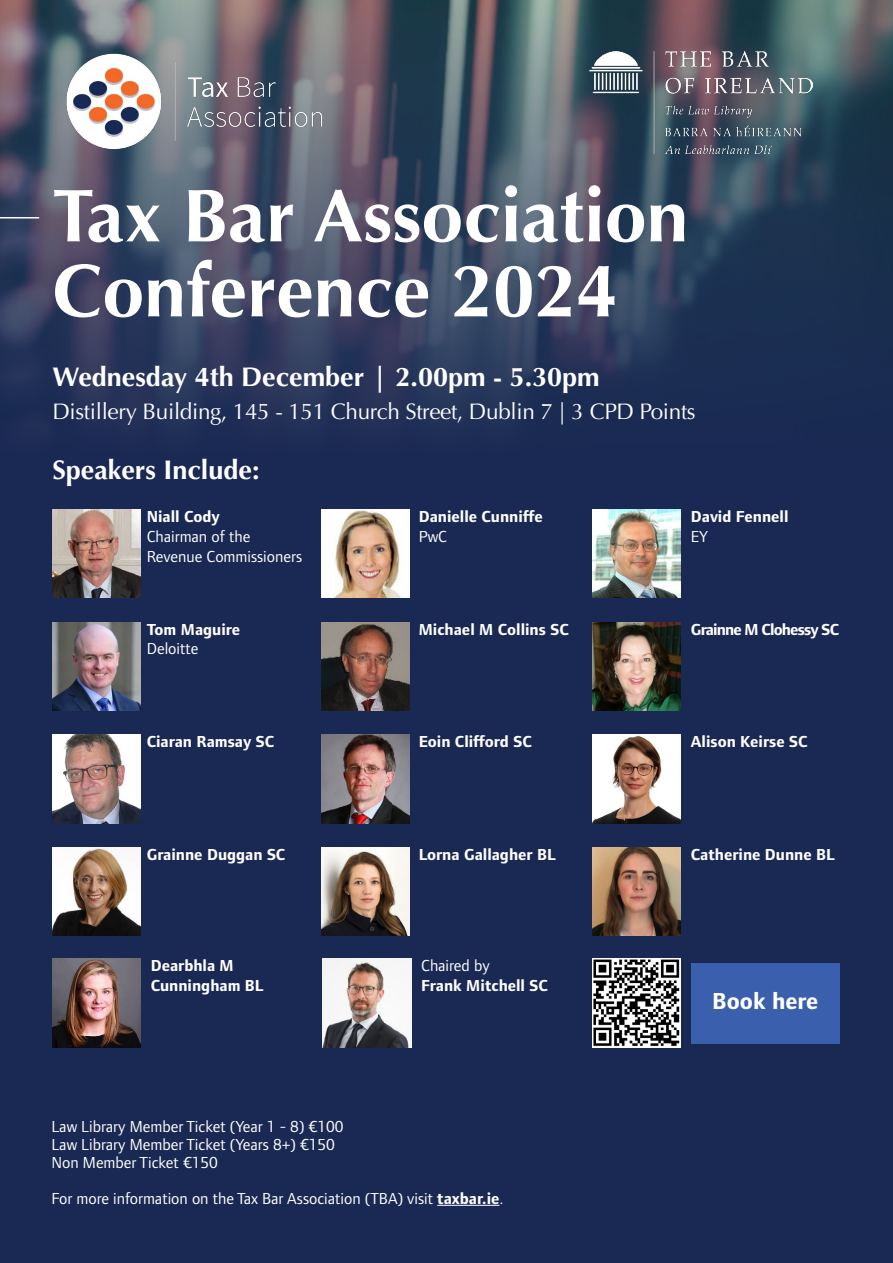
<style>
.page{position:relative;width:893px;height:1263px;background:#192953}
.page>*{position:absolute;margin:0;border:0;box-sizing:border-box;transform-origin:0 0}
.t1{font:700 75px/75px "Optima";color:#fff}
.t2{font:700 27px "Optima";color:#fff}
.t3{font:700 24px "Foundry Form Sans";color:#fff}
.t4{font:22.5px "Optima";letter-spacing:-.015em;color:#fff}
.t5{font:16.5px/18px "Foundry Form Sans";color:#fff}
.t6{font:700 16.5px/19.8px "Foundry Form Sans";color:#fff}
.t7{font:700 16.5px "Foundry Form Sans";letter-spacing:-.05em;color:#fff}
.s1{font-weight:700}
</style>
<div class="page">
<img style="left:0;top:0;width:893px;height:427px">
<hr style="left:437px;top:1205px;width:62px;height:1px;background:#fff">
<hr style="left:0;top:217px;width:39px;height:1px;background:#fff">
<img style="left:52px;top:42px;width:287px;height:121px">
<div style="left:691px;top:962px;width:149px;height:81px;background:#3a5fac"></div>
<img style="left:593px;top:959px;width:88px;height:88px">
<img style="left:52px;top:510px;width:89px;height:88px">
<img style="left:52px;top:622px;width:89px;height:88px">
<img style="left:52px;top:735px;width:89px;height:88px">
<img style="left:52px;top:847px;width:89px;height:89px">
<img style="left:321px;top:510px;width:89px;height:88px">
<img style="left:321px;top:622px;width:89px;height:88px">
<img style="left:321px;top:735px;width:89px;height:88px">
<img style="left:321px;top:847px;width:89px;height:89px">
<img style="left:593px;top:510px;width:88px;height:88px">
<img style="left:593px;top:622px;width:88px;height:88px">
<img style="left:593px;top:735px;width:88px;height:88px">
<img style="left:593px;top:847px;width:88px;height:89px">
<img style="left:52px;top:959px;width:89px;height:88px">
<img style="left:323px;top:959px;width:88px;height:88px">
<img style="left:589px;top:51px;width:223px;height:102px">
<h1 class="t1" style="left:52px;top:179px;width:637px">Tax Bar Association<br>Conference 2024</h1>
<h2 class="t2" style="left:52px;top:361px;width:549px">Wednesday 4th December | 2.00pm - 5.30pm</h2>
<h3 class="t4" style="left:52px;top:398px;width:645px">Distillery Building, 145 - 151 Church Street, Dublin 7 | 3 CPD Points</h3>
<h2 class="t2" style="left:52px;top:454px;width:209px">Speakers Include:</h2>
<p class="t6" style="left:147px;top:507px;width:75px">Niall Cody</p>
<p class="t5" style="left:147px;top:526px;width:157px;line-height:19.8px">Chairman of the<br>Revenue Commissioners</p>
<p class="t6" style="left:419px;top:507px;width:126px">Danielle Cunniffe</p>
<p class="t5" style="left:419px;top:527px;width:30px">PwC</p>
<p class="t6" style="left:691px;top:507px;width:99px">David Fennell</p>
<p class="t5" style="left:691px;top:527px;width:19px">EY</p>
<p class="t6" style="left:147px;top:619px;width:95px">Tom Maguire</p>
<p class="t5" style="left:147px;top:640px;width:53px">Deloitte</p>
<p class="t6" style="left:419px;top:619px;width:152px">Michael M Collins SC</p>
<p class="t7" style="left:691px;top:619px;width:150px">Grainne M Clohessy SC</p>
<p class="t6" style="left:147px;top:732px;width:129px">Ciaran Ramsay SC</p>
<p class="t6" style="left:419px;top:732px;width:115px">Eoin Clifford SC</p>
<p class="t6" style="left:691px;top:732px;width:118px">Alison Keirse SC</p>
<p class="t6" style="left:147px;top:845px;width:140px">Grainne Duggan SC</p>
<p class="t6" style="left:419px;top:845px;width:139px">Lorna Gallagher BL</p>
<p class="t6" style="left:691px;top:845px;width:146px">Catherine Dunne BL</p>
<p class="t6" style="left:151px;top:956px;width:114px">Dearbhla M<br>Cunningham BL</p>
<p class="t5" style="left:421px;top:957px;width:70px">Chaired by</p>
<p class="t6" style="left:421px;top:976px;width:128px">Frank Mitchell SC</p>
<h3 class="t3" style="left:712px;top:987px;width:108px">Book here</h3>
<p class="t5" style="left:51px;top:1117px;width:294px">Law Library Member Ticket (Year 1 - 8) €100<br>Law Library Member Ticket (Years 8+) €150<br>Non Member Ticket €150</p>
<p class="t5" style="left:51px;top:1189px;width:454px">For more information on the Tax Bar Association (TBA) visit <span class="s1">taxbar.ie</span>.</p>
</div>
